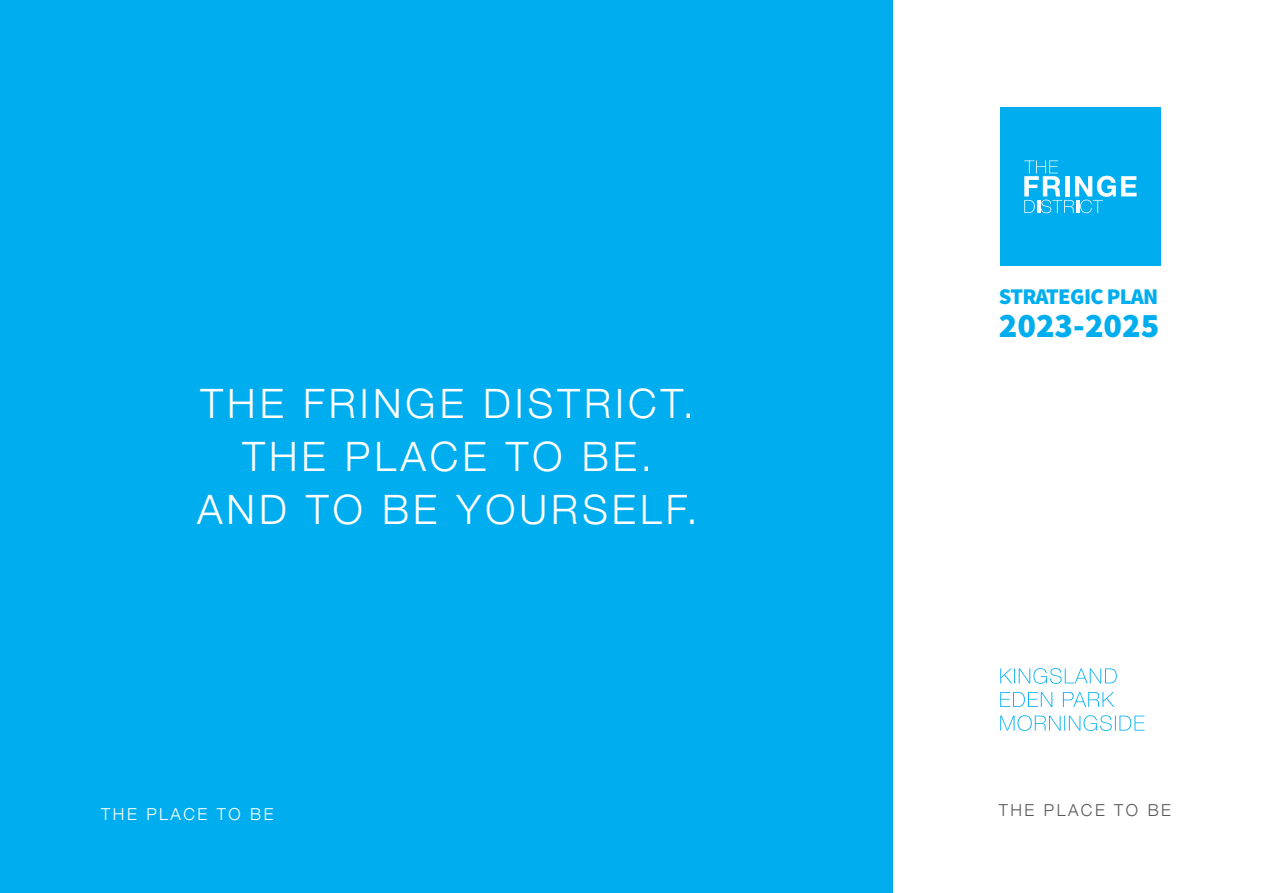
<style>
.page{position:relative;width:1263px;height:893px;background:#fff}
.page>*{position:absolute;margin:0;border:0;box-sizing:border-box;transform-origin:0 0}
.t1{font:300 40.5px/52.8px "Helvetica Neue";letter-spacing:.1em;color:#fff;text-align:center}
.t2{font:900 34.5px "Source Sans Pro";color:#00aeef}
.t3{font:900 22.5px "Source Sans Pro";letter-spacing:-.03em;color:#00aeef}
.t4{font:300 16.5px "Helvetica Neue";letter-spacing:.15em;color:#fff}
.t5{font:300 16.5px "Helvetica Neue";letter-spacing:.15em;color:#58595b}
</style>
<div class="page">
<div style="left:0;top:0;width:892px;height:893px;background:#00aeef"></div>
<div style="left:1000px;top:108px;width:161px;height:158px;background:#00aeef"></div>
<svg style="left:1024px;top:160px;width:112px;height:53px"></svg>
<svg style="left:1000px;top:715px;width:145px;height:16px"></svg>
<svg style="left:1000px;top:692px;width:114px;height:15px"></svg>
<svg style="left:1000px;top:668px;width:117px;height:16px"></svg>
<p class="t1" style="left:197px;top:374px;width:502px">THE FRINGE DISTRICT.<br>THE PLACE TO BE.<br>AND TO BE YOURSELF.</p>
<p class="t4" style="left:120px;top:795px;width:174px">THE PLACE TO BE</p>
<p class="t4" style="left:101px;top:801px;width:174px">THE PLACE TO BE</p>
<p class="t3" style="left:999px;top:281px;width:161px">STRATEGIC PLAN</p>
<p class="t2" style="left:999px;top:302px;width:162px">2023-2025</p>
<p class="t5" style="left:999px;top:797px;width:174px">THE PLACE TO BE</p>
</div>
